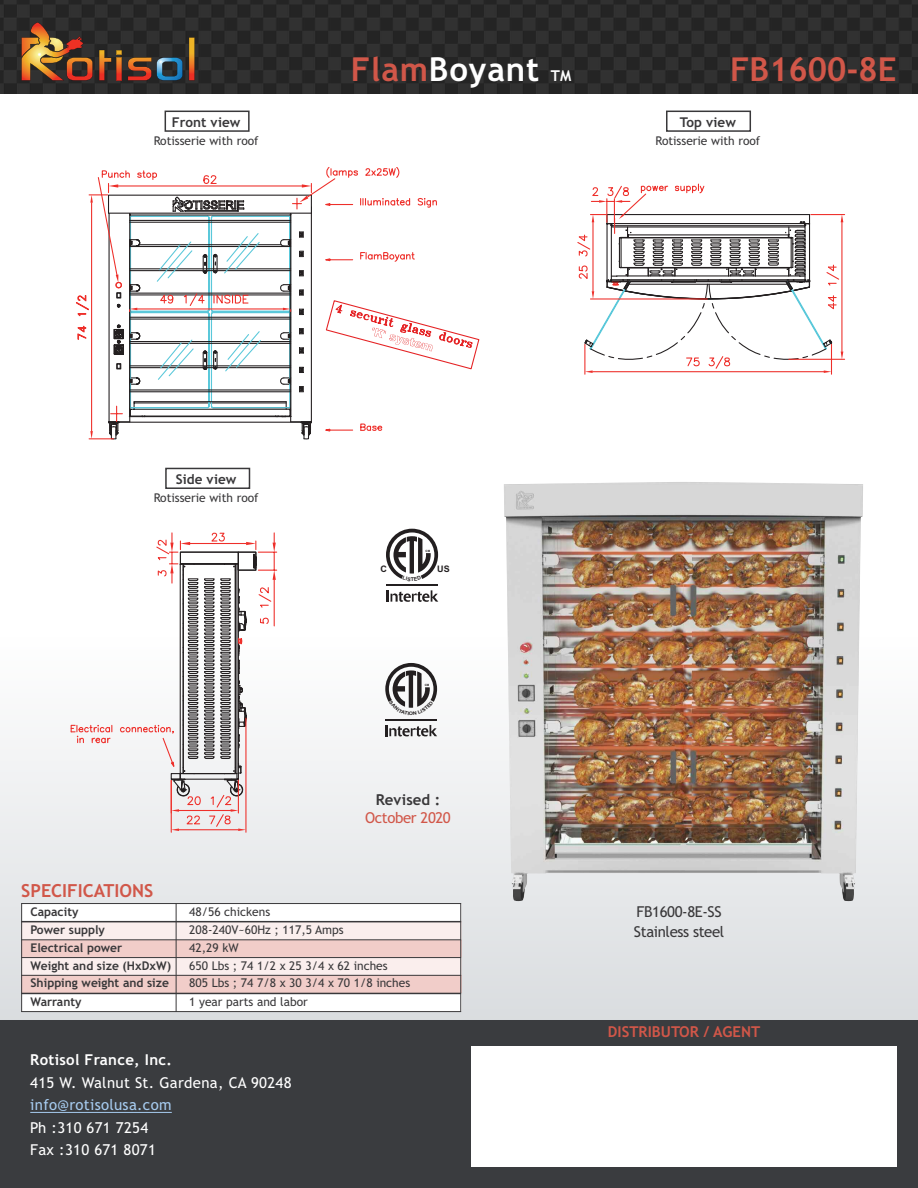
<style>
.page{position:relative;width:918px;height:1188px;background:#fff}
.page>*{position:absolute;margin:0;border:0;box-sizing:border-box;transform-origin:0 0}
.t1{font:700 33px "Trebuchet MS";letter-spacing:.025em;color:#fff}
.t2{font:700 33px "Trebuchet MS";color:#d15749}
.t3{font:700 18px "Trebuchet MS";color:#d15749}
.t4{font:15px/22.5px "Trebuchet MS";letter-spacing:.02em;color:#fff}
.t5{font:15px/19.5px "Trebuchet MS";letter-spacing:-.025em;color:#39383a}
.t6{font:15px "Trebuchet MS";letter-spacing:.02em;color:#a6cbef}
.t7{font:700 15px "Trebuchet MS";letter-spacing:.02em;color:#fff}
.t8{font:700 15px "Trebuchet MS";color:#d15749}
.t9{font:15px "Trebuchet MS";letter-spacing:-.025em;color:#d15749}
.t10{font:700 15px "Trebuchet MS";color:#39383a}
.t11{font:700 13.5px "Trebuchet MS";color:#39383a}
.t12{font:12px "Trebuchet MS";color:#39383a}
.t13{font:700 12px "Trebuchet MS";color:#39383a}
.t14{font:10.5px "Roman D";color:#ee2f2a}
.t15{font:700 9px "Arial";color:#231f20}
.t16{font:700 3px "Arial";color:#231f20}
.s1{color:#d15749}
.s2{font-size:15px}
</style>
<div class="page">
<div style="left:0;top:631px;width:918px;height:389px;background:linear-gradient(to bottom,#fff,#dadddf)"></div>
<div style="left:0;top:0;width:918px;height:94px;background:#2a2a2a"></div>
<svg style="left:189px;top:37px;width:6px;height:44px"></svg>
<svg style="left:128px;top:57px;width:55px;height:24px"></svg>
<svg style="left:99px;top:50px;width:23px;height:31px"></svg>
<svg style="left:21px;top:22px;width:72px;height:59px;background:#7f532f"></svg>
<svg style="left:89px;top:167px;width:391px;height:273px"></svg>
<svg style="left:70px;top:724px;width:42px;height:20px"></svg>
<hr style="left:245px;top:718px;width:1px;height:114px;background:#ee2f2a">
<hr style="left:171px;top:780px;width:1px;height:52px;background:#ee2f2a">
<svg style="left:119px;top:532px;width:158px;height:299px"></svg>
<hr style="left:811px;top:214px;width:34px;height:1px;background:#ee2f2a">
<hr style="left:789px;top:359px;width:56px;height:1px;background:#ee2f2a">
<hr style="left:584px;top:344px;width:1px;height:30px;background:#ee2f2a">
<hr style="left:831px;top:344px;width:1px;height:30px;background:#ee2f2a">
<svg style="left:577px;top:183px;width:266px;height:190px"></svg>
<div style="left:0;top:1020px;width:918px;height:168px;background:#3a3c3f"></div>
<hr style="left:30px;top:1112px;width:142px;height:1px;background:#a6cbef">
<div style="left:472px;top:1046px;width:425px;height:121px;background:#fff"></div>
<img style="left:504px;top:482px;width:359px;height:419px">
<svg style="left:387px;top:590px;width:51px;height:12px"></svg>
<hr style="left:387px;top:585px;width:51px;height:1px;background:#231f20">
<hr style="left:385px;top:719px;width:52px;height:2px;background:#231f20">
<svg style="left:385px;top:725px;width:52px;height:12px"></svg>
<div style="left:165px;top:111px;width:85px;height:21px;border:2px solid #39383a"></div>
<div style="left:666px;top:111px;width:85px;height:21px;border:2px solid #39383a"></div>
<div style="left:165px;top:468px;width:85px;height:21px;border:2px solid #39383a"></div>
<div style="left:21px;top:903px;width:155px;height:19px;background:#fff"></div>
<div style="left:176px;top:903px;width:285px;height:19px;background:#fff"></div>
<div style="left:21px;top:922px;width:155px;height:18px;background:#faeeed"></div>
<div style="left:176px;top:922px;width:285px;height:18px;background:#faeeed"></div>
<div style="left:21px;top:940px;width:155px;height:18px;background:#f1cdc9"></div>
<div style="left:176px;top:940px;width:285px;height:18px;background:#f1cdc9"></div>
<div style="left:21px;top:958px;width:155px;height:17px;background:#faeeed"></div>
<div style="left:176px;top:958px;width:285px;height:17px;background:#faeeed"></div>
<div style="left:21px;top:975px;width:155px;height:18px;background:#f1cdc9"></div>
<div style="left:176px;top:975px;width:285px;height:18px;background:#f1cdc9"></div>
<div style="left:21px;top:993px;width:155px;height:19px;background:#fff"></div>
<div style="left:176px;top:993px;width:285px;height:19px;background:#fff"></div>
<hr style="left:21px;top:903px;width:1px;height:109px;background:#39383a">
<hr style="left:176px;top:903px;width:1px;height:109px;background:#39383a">
<hr style="left:460px;top:903px;width:1px;height:109px;background:#39383a">
<hr style="left:21px;top:903px;width:440px;height:1px;background:#39383a">
<hr style="left:21px;top:921px;width:440px;height:1px;background:#39383a">
<hr style="left:21px;top:939px;width:440px;height:1px;background:#39383a">
<hr style="left:21px;top:957px;width:440px;height:1px;background:#39383a">
<hr style="left:21px;top:975px;width:440px;height:1px;background:#39383a">
<hr style="left:21px;top:993px;width:440px;height:1px;background:#39383a">
<hr style="left:21px;top:1011px;width:440px;height:1px;background:#39383a">
<svg style="left:386px;top:529px;width:52px;height:50px"></svg>
<svg style="left:385px;top:663px;width:52px;height:52px"></svg>
<p class="t14" style="left:75px;top:340px;width:47px;rotate:-90deg">74 1/2</p>
<p class="t11" style="left:172px;top:114px;width:70px">Front view</p>
<p class="t12" style="left:154px;top:133px;width:106px">Rotisserie with roof</p>
<p class="t11" style="left:176px;top:471px;width:62px">Side view</p>
<p class="t12" style="left:154px;top:491px;width:106px">Rotisserie with roof</p>
<h1 class="t1" style="left:351px;top:50px;width:222px"><span class="s1">Flam</span>Boyant <span class="s2">TM</span></h1>
<h1 class="t2" style="left:730px;top:50px;width:168px">FB1600-8E</h1>
<p class="t16" style="left:426px;top:549px;width:6px">CM</p>
<p class="t15" style="left:380px;top:563px;width:8px">C</p>
<p class="t15" style="left:437px;top:563px;width:14px">US</p>
<p class="t16" style="left:425px;top:683px;width:6px">CM</p>
<p class="t10" style="left:376px;top:791px;width:66px">Revised :</p>
<p class="t9" style="left:365px;top:809px;width:87px">October 2020</p>
<p class="t11" style="left:680px;top:114px;width:58px">Top view</p>
<p class="t12" style="left:656px;top:133px;width:106px">Rotisserie with roof</p>
<h2 class="t3" style="left:21px;top:881px;width:134px">SPECIFICATIONS</h2>
<p class="t13" style="left:31px;top:904px;width:50px">Capacity</p>
<p class="t12" style="left:189px;top:904px;width:82px">48/56 chickens</p>
<p class="t13" style="left:31px;top:923px;width:76px">Power supply</p>
<p class="t12" style="left:189px;top:923px;width:156px">208-240V~60Hz ; 117,5 Amps</p>
<p class="t13" style="left:31px;top:941px;width:93px">Electrical power</p>
<p class="t12" style="left:189px;top:941px;width:51px">42,29 kW</p>
<p class="t13" style="left:31px;top:958px;width:142px">Weight and size (HxDxW)</p>
<p class="t12" style="left:189px;top:958px;width:200px">650 Lbs ; 74 1/2 x 25 3/4 x 62 inches</p>
<p class="t13" style="left:31px;top:976px;width:140px">Shipping weight and size</p>
<p class="t12" style="left:189px;top:976px;width:222px">805 Lbs ; 74 7/8 x 30 3/4 x 70 1/8 inches</p>
<p class="t13" style="left:31px;top:995px;width:53px">Warranty</p>
<p class="t12" style="left:189px;top:995px;width:120px">1 year parts and labor</p>
<p class="t7" style="left:30px;top:1051px;width:143px">Rotisol France, Inc.</p>
<p class="t4" style="left:30px;top:1071px;width:263px">415 W. Walnut St. Gardena, CA 90248</p>
<p class="t6" style="left:30px;top:1096px;width:143px">info@rotisolusa.com</p>
<p class="t4" style="left:30px;top:1116px;width:127px">Ph :310 671 7254<br>Fax :310 671 8071</p>
<p class="t5" style="left:634px;top:902px;width:92px">FB1600-8E-SS<br>Stainless steel</p>
<p class="t8" style="left:608px;top:1023px;width:154px">DISTRIBUTOR / AGENT</p>
</div>
